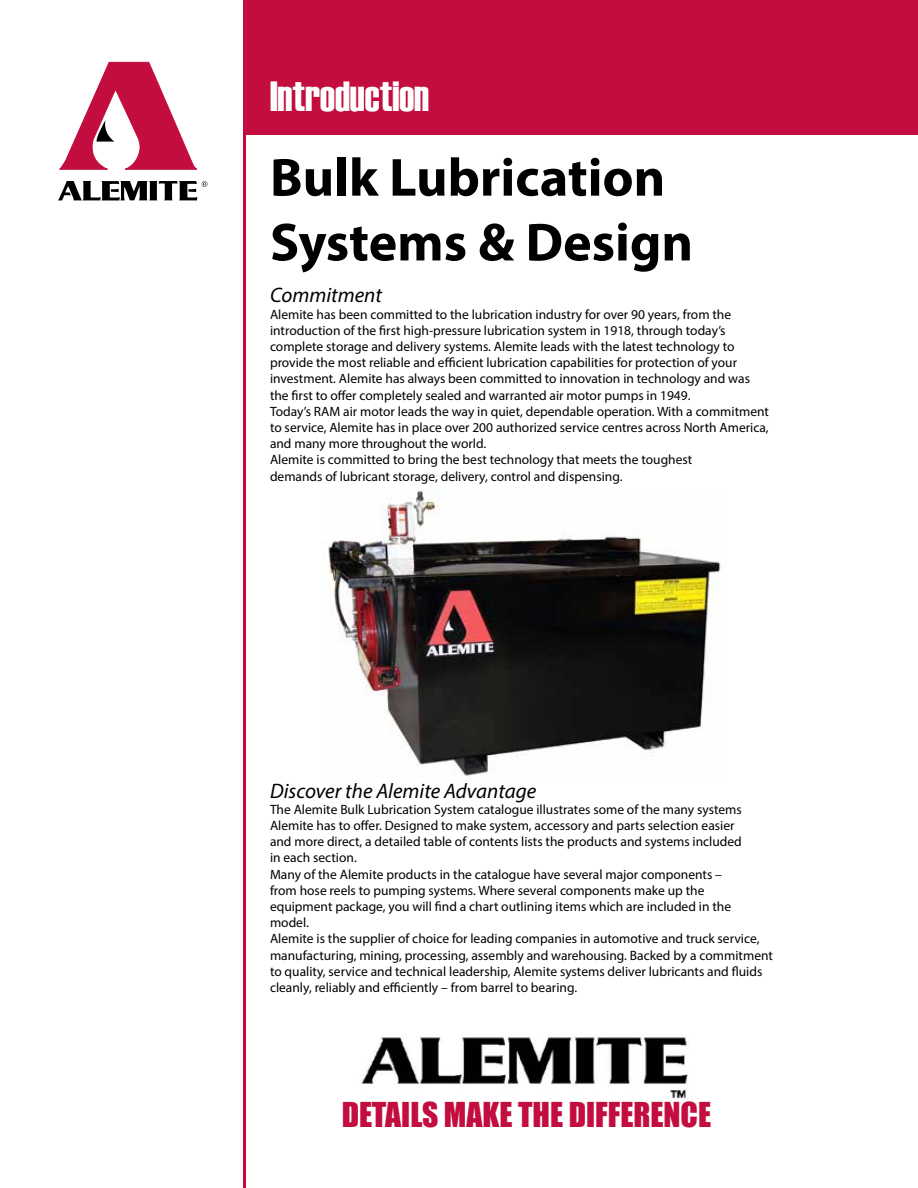
<style>
.page{position:relative;width:918px;height:1188px;background:#fff}
.page>*{position:absolute;margin:0;border:0;box-sizing:border-box;transform-origin:0 0}
.t1{font:700 54px/64.8px "Myriad Pro";color:#000}
.t2{font:42px "Haettenschweiler";color:#fff}
.t3{font:31.5px "Impact";color:#c20d3e}
.t4{font:italic 21px "Myriad Pro";color:#000}
.t5{font:13.5px/16.2px "Myriad Pro";color:#000}
</style>
<div class="page">
<div style="left:243px;top:0;width:675px;height:135px;background:#c20d3e"></div>
<svg style="left:59px;top:62px;width:138px;height:108px"></svg>
<svg style="left:58px;top:181px;width:149px;height:19px"></svg>
<img style="left:361px;top:1037px;width:327px;height:62px">
<img style="left:324px;top:489px;width:397px;height:287px">
<h2 class="t2" style="left:270px;top:68px;width:161px">Introduction</h2>
<h1 class="t1" style="left:270px;top:143px;width:425px">Bulk Lubrication<br>Systems &amp; Design</h1>
<h3 class="t4" style="left:270px;top:282px;width:114px">Commitment</h3>
<p class="t5" style="left:270px;top:306px;width:501px">Alemite has been committed to the lubrication industry for over 90 years, from the introduction of the first high-pressure lubrication system in 1918, through today’s complete storage and delivery systems. Alemite leads with the latest technology to provide the most reliable and efficient lubrication capabilities for protection of your investment. Alemite has always been committed to innovation in technology and was the first to offer completely sealed and warranted air motor pumps in 1949.<br>Today’s RAM air motor leads the way in quiet, dependable operation. With a commitment to service, Alemite has in place over 200 authorized service centres across North America, and many more throughout the world.<br>Alemite is committed to bring the best technology that meets the toughest<br>demands of lubricant storage, delivery, control and dispensing.</p>
<h3 class="t4" style="left:270px;top:778px;width:268px">Discover the Alemite Advantage</h3>
<p class="t5" style="left:270px;top:801px;width:505px">The Alemite Bulk Lubrication System catalogue illustrates some of the many systems Alemite has to offer. Designed to make system, accessory and parts selection easier<br>and more direct, a detailed table of contents lists the products and systems included<br>in each section.<br>Many of the Alemite products in the catalogue have several major components –<br>from hose reels to pumping systems. Where several components make up the<br>equipment package, you will find a chart outlining items which are included in the model.<br>Alemite is the supplier of choice for leading companies in automotive and truck service, manufacturing, mining, processing, assembly and warehousing. Backed by a commitment to quality, service and technical leadership, Alemite systems deliver lubricants and fluids cleanly, reliably and efficiently – from barrel to bearing.</p>
<h3 class="t3" style="left:342px;top:1090px;width:371px">DETAILS MAKE THE DIFFERENCE</h3>
</div>
